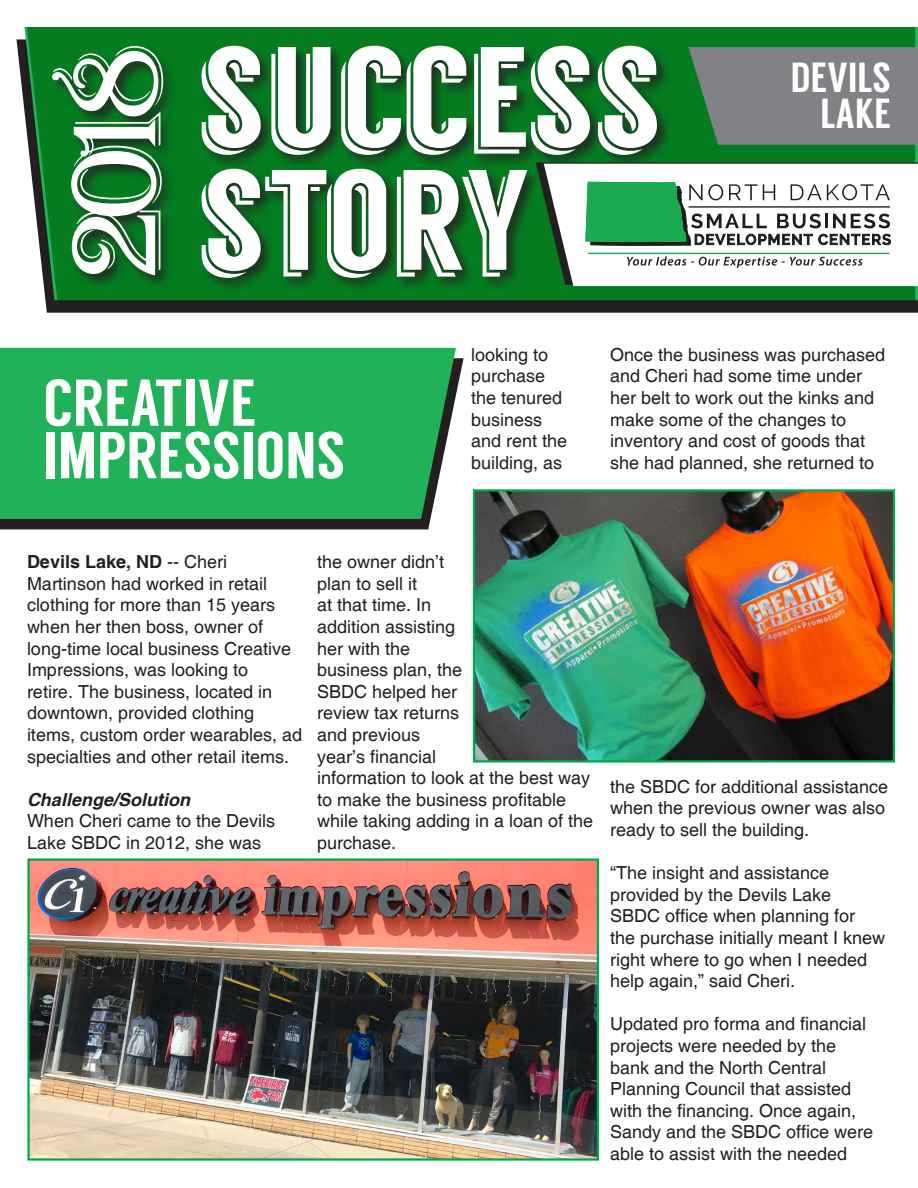
<style>
.page{position:relative;width:918px;height:1188px;background:#fff}
.page>*{position:absolute;margin:0;border:0;box-sizing:border-box;transform-origin:0 0}
.t1{font:142.5px "Langdon";letter-spacing:-.005em;color:#fff}
.t2{font:132px "Algerian";color:#fff}
.t3{font:66px "Langdon";color:#fff}
.t4{font:42px "Langdon";color:#fff}
.t5{font:18px/21.6px "Helvetica";color:#231f20}
.t6{font:italic 700 18px "Helvetica cyr";color:#231f20}
.s1{font-weight:700}
</style>
<div class="page">
<svg style="left:16px;top:39px;width:902px;height:274px;fill:#231f20"></svg>
<img style="left:27px;top:27px;width:885px;height:273px">
<svg style="left:688px;top:47px;width:230px;height:98px;background:#76817c"></svg>
<div style="left:51px;top:45px;width:127px;height:245px;background:#231f20;opacity:.75"></div>
<div style="left:200px;top:45px;width:472px;height:248px;background:#231f20;opacity:.75"></div>
<svg style="left:536px;top:162px;width:382px;height:123px;background:#1f632e"></svg>
<svg style="left:544px;top:164px;width:374px;height:122px"></svg>
<svg style="left:585px;top:182px;width:306px;height:64px"></svg>
<hr style="left:588px;top:253px;width:302px;height:1px;background:#1aab4e">
<svg style="left:627px;top:256px;width:236px;height:12px"></svg>
<img style="left:30px;top:861px;width:566px;height:297px">
<div style="left:27px;top:858px;width:572px;height:303px;border:2px solid #00a94d"></div>
<svg style="left:0;top:358px;width:464px;height:171px;fill:#231f20"></svg>
<div style="left:0;top:348px;width:456px;height:171px;background:#21b259"></div>
<img style="left:476px;top:492px;width:416px;height:268px">
<div style="left:473px;top:489px;width:422px;height:274px;border:2px solid #00a94d"></div>
<p class="t2" style="left:43px;top:283px;width:243px;rotate:-90deg">2018</p>
<p class="t1" style="left:197px;top:14px;width:467px">SUCCESS</p>
<p class="t1" style="left:197px;top:137px;width:335px">STORY</p>
<p class="t4" style="left:791px;top:53px;width:102px">DEVILS</p>
<p class="t4" style="left:820px;top:89px;width:72px">LAKE</p>
<p class="t3" style="left:43px;top:364px;width:214px">CREATIVE</p>
<p class="t3" style="left:43px;top:417px;width:304px">IMPRESSIONS</p>
<p class="t5" style="left:471px;top:344px;width:98px">looking to purchase the tenured business and rent the building, as</p>
<p class="t5" style="left:610px;top:344px;width:277px">Once the business was purchased and Cheri had some time under her belt to work out the kinks and make some of the changes to inventory and cost of goods that she had planned, she returned to</p>
<p class="t5" style="left:27px;top:552px;width:277px"><span class="s1">Devils Lake, ND</span> -- Cheri<br>Martinson had worked in retail clothing for more than 15 years when her then boss, owner of long-time local business Creative<br>Impressions, was looking to<br>retire. The business, located in downtown, provided clothing items, custom order wearables, ad specialties and other retail items.</p>
<p class="t6" style="left:27px;top:789px;width:165px">Challenge/Solution</p>
<p class="t5" style="left:27px;top:811px;width:250px">When Cheri came to the Devils<br>Lake SBDC in 2012, she was</p>
<p class="t5" style="left:317px;top:552px;width:278px">the owner didn’t<br>plan to sell it<br>at that time. In<br>addition assisting<br>her with the<br>business plan, the<br>SBDC helped her<br>review tax returns<br>and previous<br>year’s financial<br>information to look at the best way to make the business profitable while taking adding in a loan of the purchase.</p>
<p class="t5" style="left:610px;top:776px;width:280px">the SBDC for additional assistance when the previous owner was also ready to sell the building.</p>
<p class="t5" style="left:610px;top:863px;width:277px">“The insight and assistance provided by the Devils Lake<br>SBDC office when planning for<br>the purchase initially meant I knew right where to go when I needed help again,” said Cheri.</p>
<p class="t5" style="left:610px;top:1014px;width:265px">Updated pro forma and financial projects were needed by the bank and the North Central<br>Planning Council that assisted with the financing. Once again,<br>Sandy and the SBDC office were able to assist with the needed</p>
</div>
